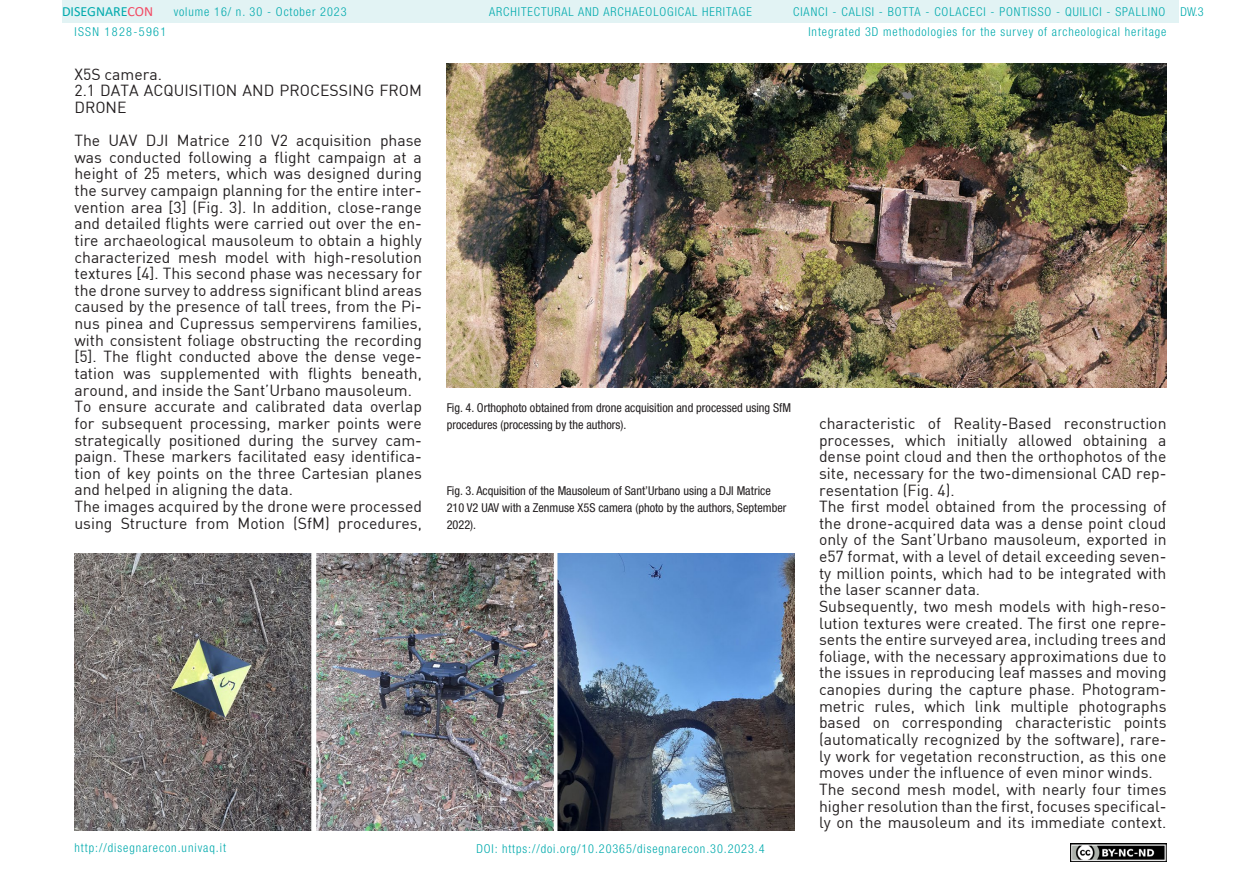
<style>
.page{position:relative;width:1241px;height:893px;background:#fff}
.page>*{position:absolute;margin:0;border:0;box-sizing:border-box;transform-origin:0 0}
.t1{font:15.75px/16.6px "DIN";color:#231f20}
.t2{font:14px "Calibri";color:#00aaad}
.t3{font:300 condensed 12.25px "Helvetica Neue LT Std";letter-spacing:.075em;color:#00aaad}
.t4{font:condensed 12.25px/16.6px "Helvetica Neue LT Std";color:#231f20}
.t5{font:300 condensed 12.25px "Helvetica Neue LT Std";letter-spacing:.11em;color:#00aaad}
.s1{color:#f24862}
</style>
<div class="page">
<div style="left:62px;top:0;width:1116px;height:23px;background:#e2f3f4"></div>
<img style="left:1070px;top:843px;width:96px;height:18px">
<img style="left:446px;top:63px;width:720px;height:325px">
<img style="left:74px;top:553px;width:720px;height:278px">
<p class="t2" style="left:62px;top:2px;width:93px">DISEGNARE<span class="s1">CON</span></p>
<p class="t3" style="left:793px;top:5px;width:373px">CIANCI - CALISI - BOTTA - COLACECI - PONTISSO - QUILICI - SPALLINO</p>
<p class="t3" style="left:174px;top:5px;width:174px">volume 16/ n. 30 - October 2023</p>
<p class="t3" style="left:489px;top:5px;width:264px">ARCHITECTURAL AND ARCHAEOLOGICAL HERITAGE</p>
<p class="t5" style="left:74px;top:24px;width:93px">ISSN 1828-5961</p>
<p class="t1" style="left:74px;top:65px;width:349px">X5S camera.<br>2.1 DATA ACQUISITION AND PROCESSING FROM<br>DRONE</p>
<p class="t1" style="left:74px;top:132px;width:349px">The UAV DJI Matrice 210 V2 acquisition phase was conducted following a flight campaign at a height of 25 meters, which was designed during the survey campaign planning for the entire inter&shy;vention area [3] (Fig. 3). In addition, close-range and detailed flights were carried out over the en&shy;tire archaeological mausoleum to obtain a highly characterized mesh model with high-resolution textures [4]. This second phase was necessary for the drone survey to address significant blind areas caused by the presence of tall trees, from the Pi&shy;nus pinea and Cupressus sempervirens families, with consistent foliage obstructing the recording [5]. The flight conducted above the dense vege&shy;tation was supplemented with flights beneath, around, and inside the Sant’Urbano mausoleum.<br>To ensure accurate and calibrated data overlap for subsequent processing, marker points were strategically positioned during the survey cam&shy;paign. These markers facilitated easy identifica&shy;tion of key points on the three Cartesian planes and helped in aligning the data.<br>The images acquired by the drone were processed using Structure from Motion (SfM) procedures,</p>
<p class="t3" style="left:74px;top:841px;width:153px">http://disegnarecon.univaq.it</p>
<p class="t3" style="left:808px;top:25px;width:359px">Integrated 3D methodologies for the survey of archeological heritage</p>
<p class="t4" style="left:446px;top:399px;width:346px">Fig. 4. Orthophoto obtained from drone acquisition and processed using SfM procedures (processing by the authors).</p>
<p class="t4" style="left:446px;top:483px;width:341px">Fig. 3. Acquisition of the Mausoleum of Sant’Urbano using a DJI Matrice<br>210 V2 UAV with a Zenmuse X5S camera (photo by the authors, September<br>2022).</p>
<p class="t3" style="left:476px;top:842px;width:290px">DOI: https://doi.org/10.20365/disegnarecon.30.2023.4</p>
<p class="t1" style="left:819px;top:415px;width:349px">characteristic of Reality-Based reconstruction processes, which initially allowed obtaining a dense point cloud and then the orthophotos of the site, necessary for the two-dimensional CAD rep&shy;resentation (Fig. 4).<br>The first model obtained from the processing of the drone-acquired data was a dense point cloud only of the Sant’Urbano mausoleum, exported in e57 format, with a level of detail exceeding seven&shy;ty million points, which had to be integrated with the laser scanner data.<br>Subsequently, two mesh models with high-reso&shy;lution textures were created. The first one repre&shy;sents the entire surveyed area, including trees and foliage, with the necessary approximations due to the issues in reproducing leaf masses and moving canopies during the capture phase. Photogram&shy;metric rules, which link multiple photographs based on corresponding characteristic points (automatically recognized by the software), rare&shy;ly work for vegetation reconstruction, as this one moves under the influence of even minor winds.<br>The second mesh model, with nearly four times higher resolution than the first, focuses specifical&shy;ly on the mausoleum and its immediate context.</p>
<p class="t3" style="left:1180px;top:5px;width:25px">DW.3</p>
</div>
